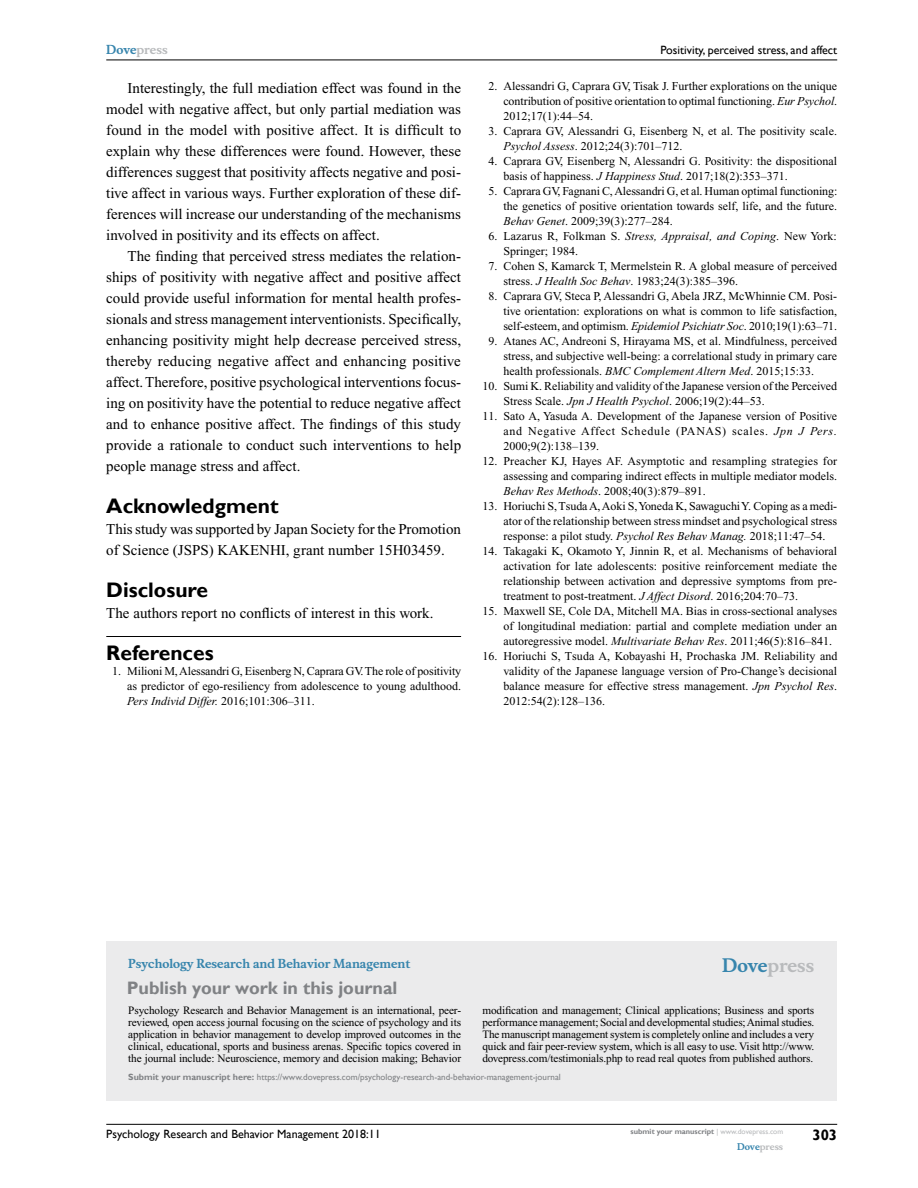
<style>
.page{position:relative;width:918px;height:1188px;background:#fff}
.page>*{position:absolute;margin:0;border:0;box-sizing:border-box;transform-origin:0 0}
.t1{font:700 21px "Gill Sans";color:#000}
.t2{font:700 18px "Gill Sans";color:#808285}
.t3{font:700 18px "Musee";color:#b8babc}
.t4{font:15px/21px "Times New Roman";color:#000;text-align:justify}
.t5{font:700 15px "Gill Sans";color:#000}
.t6{font:12px/15px "Times New Roman";color:#000;text-align:justify}
.t7{font:12px "Gill Sans";color:#000}
.t8{font:700 12px "Musee";color:#3785ad}
.t9{font:700 12px "Musee";color:#b8babc}
.t10{font:11.25px/12px "Times New Roman";letter-spacing:-.01em;color:#000;text-align:justify}
.t11{font:9px "Gill Sans";color:#808285}
.t12{font:700 9px "Musee";color:#b8babc}
.t13{font:700 7.5px "Gill Sans";color:#808285}
.s1{color:#3785ad}
.s2{font-style:italic}
.s3{font-weight:700}
.s4{font-weight:400;color:#b8babc}
</style>
<div class="page">
<div style="left:106px;top:941px;width:731px;height:159px;background:#ebebec"></div>
<hr style="left:106px;top:1124px;width:731px;height:1px;background:#000">
<hr style="left:106px;top:60px;width:731px;height:1px;background:#000">
<hr style="left:106px;top:636px;width:355px;height:1px;background:#000">
<p class="t9" style="left:106px;top:43px;width:63px"><span class="s1">Dove</span>press</p>
<p class="t4" style="left:106px;top:77px;width:357px;text-indent:21px">Interestingly, the full mediation effect was found in the model with negative affect, but only partial mediation was found in the model with positive affect. It is difficult to explain why these differences were found. However, these differences suggest that positivity affects negative and posi&shy;tive affect in various ways. Further exploration of these dif&shy;ferences will increase our understanding of the mechanisms involved in positivity and its effects on affect.</p>
<p class="t4" style="left:106px;top:245px;width:356px;text-indent:21px">The finding that perceived stress mediates the relation&shy;ships of positivity with negative affect and positive affect could provide useful information for mental health profes&shy;sionals and stress management interventionists. Specifically, enhancing positivity might help decrease perceived stress, thereby reducing negative affect and enhancing positive affect. Therefore, positive psychological interventions focus&shy;ing on positivity have the potential to reduce negative affect and to enhance positive affect. The findings of this study provide a rationale to conduct such interventions to help people manage stress and affect.</p>
<h1 class="t1" style="left:106px;top:493px;width:174px">Acknowledgment</h1>
<p class="t4" style="left:106px;top:518px;width:356px">This study was supported by Japan Society for the Promotion of Science (JSPS) KAKENHI, grant number 15H03459.</p>
<h1 class="t1" style="left:106px;top:577px;width:103px">Disclosure</h1>
<p class="t4" style="left:106px;top:602px;width:329px">The authors report no conflicts of interest in this work.</p>
<h1 class="t1" style="left:106px;top:640px;width:109px">References</h1>
<p class="t6" style="left:127px;top:663px;width:336px;text-indent:-15px">1. Milioni M, Alessandri G, Eisenberg N, Caprara GV. The role of positivity as predictor of ego-resiliency from adolescence to young adulthood.<br><span class="s2">Pers Individ Differ.</span> 2016;101:306–311.</p>
<p class="t7" style="left:660px;top:43px;width:178px">Positivity, perceived stress, and affect</p>
<p class="t6" style="left:503px;top:79px;width:335px;text-indent:-15px">2. Alessandri G, Caprara GV, Tisak J. Further explorations on the unique contribution of positive orientation to optimal functioning. <span class="s2">Eur Psychol</span>.<br>2012;17(1):44–54.</p>
<p class="t6" style="left:503px;top:124px;width:335px;text-indent:-15px">3. Caprara GV, Alessandri G, Eisenberg N, et al. The positivity scale.<br><span class="s2">Psychol Assess</span>. 2012;24(3):701–712.</p>
<p class="t6" style="left:503px;top:154px;width:335px;text-indent:-15px">4. Caprara GV, Eisenberg N, Alessandri G. Positivity: the dispositional basis of happiness. <span class="s2">J Happiness Stud</span>. 2017;18(2):353–371.</p>
<p class="t6" style="left:503px;top:184px;width:335px;text-indent:-15px">5. Caprara GV, Fagnani C, Alessandri G, et al. Human optimal functioning: the genetics of positive orientation towards self, life, and the future.<br><span class="s2">Behav Genet</span>. 2009;39(3):277–284.</p>
<p class="t6" style="left:503px;top:229px;width:335px;text-indent:-15px">6. Lazarus R, Folkman S. <span class="s2">Stress, Appraisal, and Coping</span>. New York:<br>Springer; 1984.</p>
<p class="t6" style="left:503px;top:259px;width:335px;text-indent:-15px">7. Cohen S, Kamarck T, Mermelstein R. A global measure of perceived stress. <span class="s2">J Health Soc Behav</span>. 1983;24(3):385–396.</p>
<p class="t6" style="left:503px;top:289px;width:335px;text-indent:-15px">8. Caprara GV, Steca P, Alessandri G, Abela JRZ, McWhinnie CM. Posi&shy;tive orientation: explorations on what is common to life satisfaction, self-esteem, and optimism. <span class="s2">Epidemiol Psichiatr Soc</span>. 2010;19(1):63–71.</p>
<p class="t6" style="left:503px;top:334px;width:335px;text-indent:-15px">9. Atanes AC, Andreoni S, Hirayama MS, et al. Mindfulness, perceived stress, and subjective well-being: a correlational study in primary care health professionals. <span class="s2">BMC Complement Altern Med</span>. 2015;15:33.</p>
<p class="t6" style="left:503px;top:379px;width:335px;text-indent:-21px">10. Sumi K. Reliability and validity of the Japanese version of the Perceived<br>Stress Scale. <span class="s2">Jpn J Health Psychol</span>. 2006;19(2):44–53.</p>
<p class="t6" style="left:503px;top:409px;width:335px;text-indent:-21px">11. Sato A, Yasuda A. Development of the Japanese version of Positive and Negative Affect Schedule (PANAS) scales. <span class="s2">Jpn J Pers.<br></span>2000;9(2):138–139.</p>
<p class="t6" style="left:503px;top:454px;width:335px;text-indent:-21px">12. Preacher KJ, Hayes AF. Asymptotic and resampling strategies for assessing and comparing indirect effects in multiple mediator models.<br><span class="s2">Behav Res Methods</span>. 2008;40(3):879–891.</p>
<p class="t6" style="left:503px;top:499px;width:335px;text-indent:-21px">13. Horiuchi S, Tsuda A, Aoki S, Yoneda K, Sawaguchi Y. Coping as a medi&shy;ator of the relationship between stress mindset and psychological stress response: a pilot study. <span class="s2">Psychol Res Behav Manag.</span> 2018;11:47–54.</p>
<p class="t6" style="left:503px;top:544px;width:335px;text-indent:-21px">14. Takagaki K, Okamoto Y, Jinnin R, et al. Mechanisms of behavioral activation for late adolescents: positive reinforcement mediate the relationship between activation and depressive symptoms from pre&shy;treatment to post-treatment. <span class="s2">J Affect Disord</span>. 2016;204:70–73.</p>
<p class="t6" style="left:503px;top:604px;width:335px;text-indent:-21px">15. Maxwell SE, Cole DA, Mitchell MA. Bias in cross-sectional analyses of longitudinal mediation: partial and complete mediation under an autoregressive model. <span class="s2">Multivariate Behav Res</span>. 2011;46(5):816–841.</p>
<p class="t6" style="left:503px;top:649px;width:336px;text-indent:-21px">16. Horiuchi S, Tsuda A, Kobayashi H, Prochaska JM. Reliability and validity of the Japanese language version of Pro-Change’s decisional balance measure for effective stress management. <span class="s2">Jpn Psychol Res</span>.<br>2012:54(2):128–136.</p>
<p class="t8" style="left:128px;top:956px;width:284px">Psychology Research and Behavior Management</p>
<h2 class="t2" style="left:127px;top:977px;width:272px">Publish your work in this journal</h2>
<h2 class="t3" style="left:722px;top:955px;width:94px"><span class="s1">Dove</span>press</h2>
<p class="t10" style="left:128px;top:1004px;width:334px">Psychology Research and Behavior Management is an international, peer&shy;reviewed, open access journal focusing on the science of psychology and its application in behavior management to develop improved outcomes in the clinical, educational, sports and business arenas. Specific topics covered in the journal include: Neuroscience, memory and decision making; Behavior</p>
<p class="t10" style="left:482px;top:1004px;width:333px">modification and management; Clinical applications; Business and sports performance management; Social and developmental studies; Animal studies.<br>The manuscript management system is completely online and includes a very quick and fair peer-review system, which is all easy to use. Visit http://www. dovepress.com/testimonials.php to read real quotes from published authors.</p>
<p class="t11" style="left:128px;top:1072px;width:434px"><span class="s3">Submit your manuscript here:</span> https://www.dovepress.com/psychology-research-and-behavior-management-journal</p>
<p class="t7" style="left:106px;top:1127px;width:276px">Psychology Research and Behavior Management 2018:11</p>
<p class="t13" style="left:631px;top:1127px;width:154px">submit your manuscript <span class="s4">| www.dovepress.com</span></p>
<p class="t12" style="left:737px;top:1141px;width:48px"><span class="s1">Dove</span>press</p>
<p class="t5" style="left:812px;top:1126px;width:26px">303</p>
</div>
